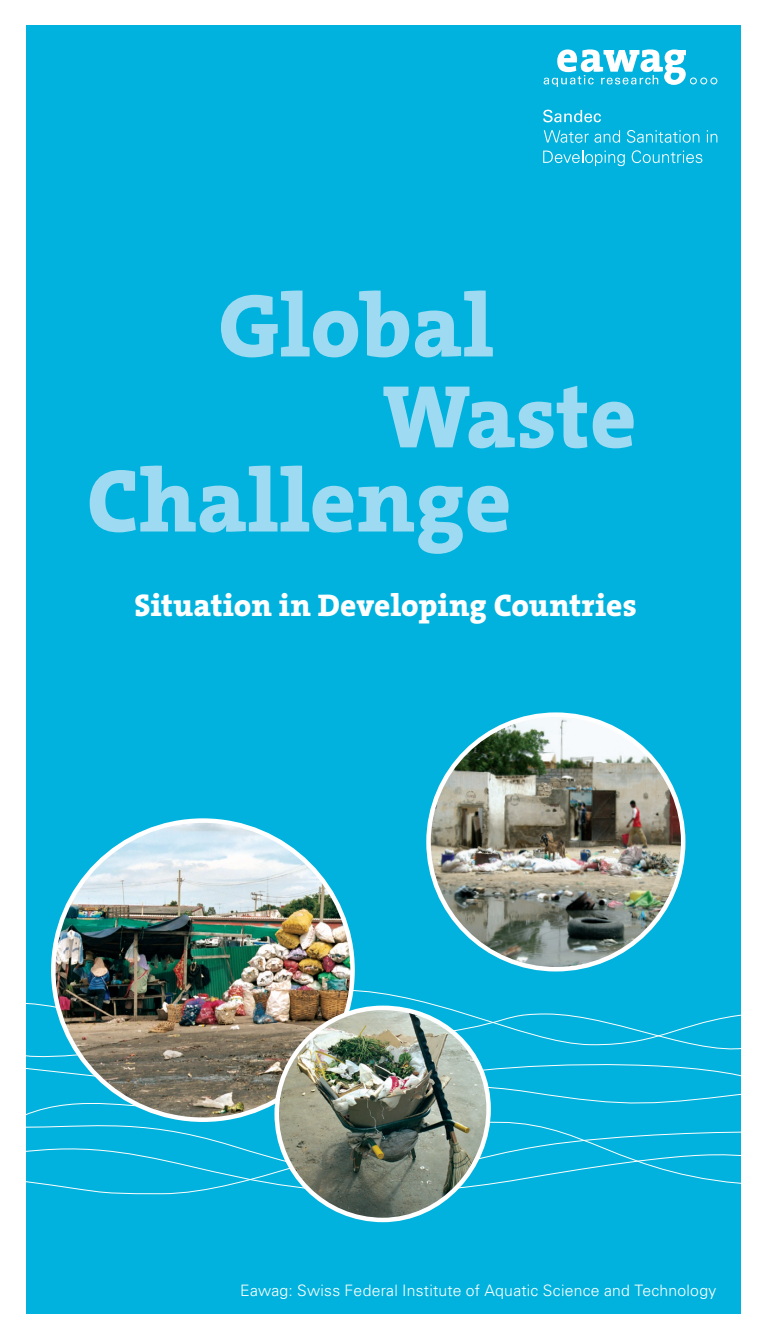
<style>
.page{position:relative;width:766px;height:1340px;background:#fff}
.page>*{position:absolute;margin:0;border:0;box-sizing:border-box;transform-origin:0 0}
.t1{font:800 90px "The Serif B8";color:#9edbf2}
.t2{font:800 31.5px "The Serif B8";letter-spacing:-.005em;color:#fff}
.Fototext{font:300 15.75px "Univers LT Std";letter-spacing:.015em;color:#fff}
</style>
<div class="page">
<div style="left:26px;top:26px;width:714px;height:1288px;background:#00b2dd"></div>
<svg style="left:543px;top:49px;width:174px;height:38px"></svg>
<svg style="left:543px;top:110px;width:57px;height:12px"></svg>
<svg style="left:543px;top:130px;width:45px;height:13px"></svg>
<svg style="left:594px;top:130px;width:26px;height:13px"></svg>
<svg style="left:627px;top:130px;width:72px;height:13px"></svg>
<svg style="left:706px;top:130px;width:11px;height:12px"></svg>
<svg style="left:543px;top:151px;width:81px;height:15px"></svg>
<svg style="left:631px;top:150px;width:71px;height:13px"></svg>
<svg style="left:26px;top:993px;width:715px;height:66px"></svg>
<svg style="left:26px;top:1059px;width:715px;height:56px"></svg>
<svg style="left:26px;top:1115px;width:715px;height:22px"></svg>
<svg style="left:26px;top:1137px;width:715px;height:87px"></svg>
<img style="left:428px;top:715px;width:255px;height:254px">
<img style="left:53px;top:820px;width:299px;height:299px;border-radius:50%">
<img style="left:279px;top:1007px;width:209px;height:212px;border-radius:50%">
<p class="t1" style="left:218px;top:278px;width:278px">Global</p>
<p class="t1" style="left:382px;top:369px;width:255px">Waste</p>
<p class="t1" style="left:87px;top:453px;width:426px">Challenge</p>
<p class="t2" style="left:134px;top:589px;width:503px">Situation in Developing Countries</p>
<p class="Fototext" style="left:240px;top:1281px;width:477px">Eawag: Swiss Federal Institute of Aquatic Science and Technology</p>
</div>
